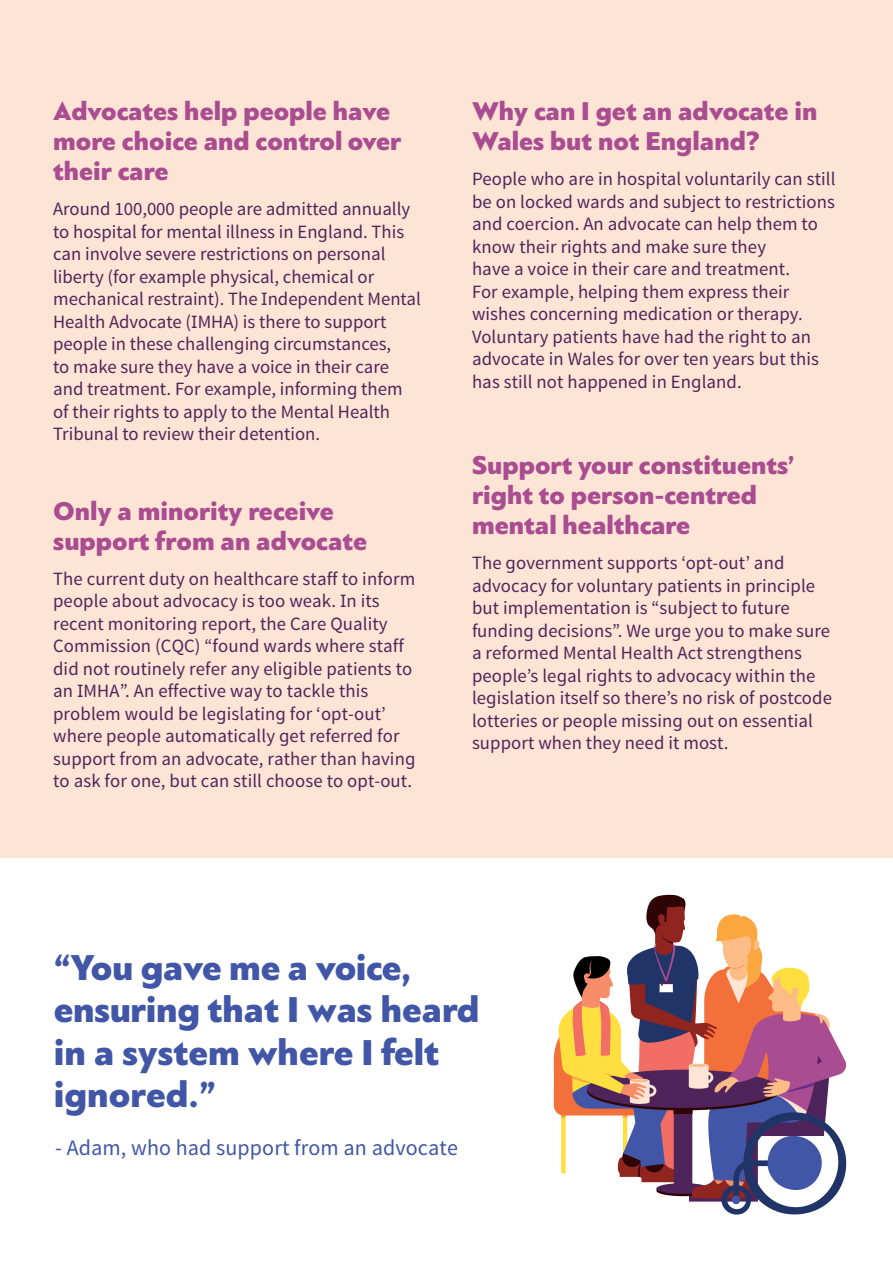
<style>
.page{position:relative;width:893px;height:1263px;background:#fee4d4}
.page>*{position:absolute;margin:0;border:0;box-sizing:border-box;transform-origin:0 0}
.t1{font:900 37.8px/42.5px "PF Bague Sans Pro";color:#4156a6}
.t2{font:900 27px/30px "PF Bague Sans Pro";color:#a94c91}
.t3{font:22.05px "Source Sans Pro";letter-spacing:.005em;color:#4156a6}
.t4{font:18.75px/22.5px "Source Sans Pro";letter-spacing:.005em;color:#4f245a}
</style>
<div class="page">
<div style="left:0;top:858px;width:893px;height:405px;background:#fff"></div>
<svg style="left:554px;top:895px;width:292px;height:319px"></svg>
<h2 class="t2" style="left:53px;top:97px;width:350px">Advocates help people have more choice and control over their care</h2>
<p class="t4" style="left:53px;top:198px;width:369px">Around 100,000 people are admitted annually to hospital for mental illness in England. This can involve severe restrictions on personal liberty (for example physical, chemical or mechanical restraint). The Independent Mental Health Advocate (IMHA) is there to support people in these challenging circumstances,<br>to make sure they have a voice in their care and treatment. For example, informing them of their rights to apply to the Mental Health Tribunal to review their detention.</p>
<h2 class="t2" style="left:53px;top:496px;width:316px">Only a minority receive support from an advocate</h2>
<p class="t4" style="left:53px;top:568px;width:364px">The current duty on healthcare staff to inform people about advocacy is too weak. In its recent monitoring report, the Care Quality Commission (CQC) “found wards where staff did not routinely refer any eligible patients to an IMHA”. An effective way to tackle this problem would be legislating for ‘opt-out’ where people automatically get referred for support from an advocate, rather than having to ask for one, but can still choose to opt-out.</p>
<h2 class="t2" style="left:472px;top:97px;width:347px">Why can I get an advocate in<br>Wales but not England?</h2>
<p class="t4" style="left:472px;top:168px;width:365px">People who are in hospital voluntarily can still be on locked wards and subject to restrictions and coercion. An advocate can help them to know their rights and make sure they<br>have a voice in their care and treatment.<br>For example, helping them express their wishes concerning medication or therapy.<br>Voluntary patients have had the right to an advocate in Wales for over ten years but this has still not happened in England.</p>
<h2 class="t2" style="left:472px;top:451px;width:324px">Support your constituents’ right to person-centred mental healthcare</h2>
<p class="t4" style="left:472px;top:552px;width:361px">The government supports ‘opt-out’ and advocacy for voluntary patients in principle but implementation is “subject to future funding decisions”. We urge you to make sure a reformed Mental Health Act strengthens people’s legal rights to advocacy within the legislation itself so there’s no risk of postcode lotteries or people missing out on essential support when they need it most.</p>
<h1 class="t1" style="left:54px;top:947px;width:427px">“You gave me a voice, ensuring that I was heard in a system where I felt ignored.”</h1>
<p class="t3" style="left:55px;top:1134px;width:404px">- Adam, who had support from an advocate</p>
</div>
